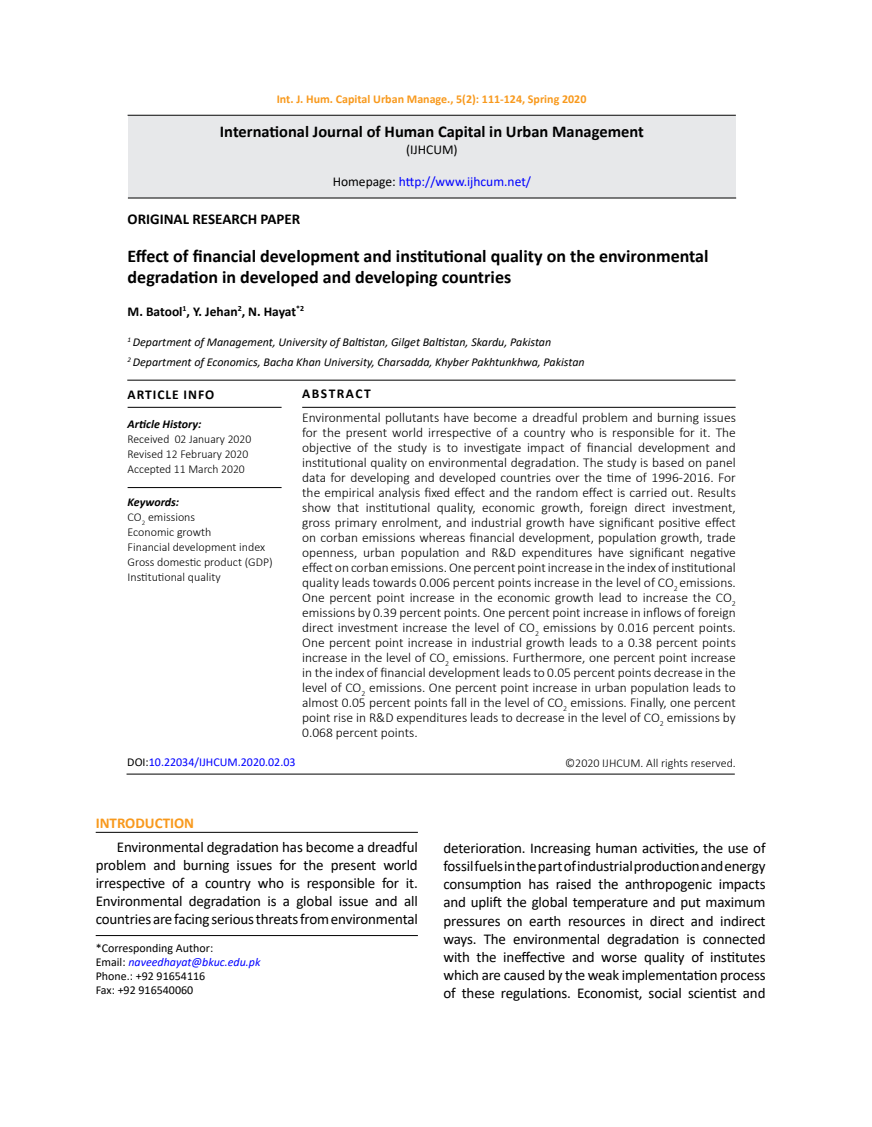
<style>
.page{position:relative;width:872px;height:1127px;background:#fff}
.page>*{position:absolute;margin:0;border:0;box-sizing:border-box;transform-origin:0 0}
.t1{font:700 18px/21.6px "Calibri";color:#000}
.t2{font:700 16.5px "Calibri";color:#000}
.t3{font:15px/18px "Calibri";letter-spacing:-.01em;color:#000;text-align:justify}
.t4{font:700 15px "Calibri";color:#000}
.t5{font:700 15px "Calibri";color:#f8991d}
.t6{font:300 13.5px/15px "Calibri";color:#000;text-align:justify}
.t7{font:13.5px "Calibri";color:#00f}
.t8{font:700 13.5px "Calibri";color:#000}
.t9{font:700 13.5px "Calibri";letter-spacing:.065em;color:#000}
.t10{font:13.5px "Calibri";color:#000}
.t11{font:700 13.5px "Calibri";letter-spacing:.11em;color:#000}
.t12{font:300 12px/15px "Calibri";color:#000}
.t13{font:italic 12px/20px "Calibri";color:#000}
.t14{font:12px/14.2px "Calibri";color:#000}
.t15{font:700 12px "Calibri";color:#f8991d}
.t16{font:12px "Calibri";color:#00f}
.t17{font:italic 700 12px "Calibri";color:#000}
.s1{color:#000}
.s2{font-weight:700;font-style:italic}
.s3{font-style:italic;color:#00f}
</style>
<div class="page">
<hr style="left:96px;top:935px;width:322px;height:1px;background:#000">
<hr style="left:128px;top:115px;width:608px;height:1px;background:#000">
<div style="left:128px;top:116px;width:608px;height:82px;background:#e7e8ea"></div>
<hr style="left:128px;top:407px;width:153px;height:1px;background:#000">
<hr style="left:302px;top:407px;width:433px;height:1px;background:#000">
<hr style="left:128px;top:487px;width:153px;height:1px;background:#000">
<hr style="left:127px;top:380px;width:608px;height:1px;background:#000">
<hr style="left:126px;top:774px;width:609px;height:1px;background:#000">
<hr style="left:96px;top:832px;width:322px;height:1px;background:#000">
<hr style="left:128px;top:198px;width:608px;height:1px;background:#000">
<p class="t15" style="left:277px;top:90px;width:311px">Int. J. Hum. Capital Urban Manage., 5(2): 111-124, Spring 2020</p>
<p class="t2" style="left:220px;top:120px;width:425px">International Journal of Human Capital in Urban Management</p>
<p class="t10" style="left:406px;top:140px;width:53px">(IJHCUM)</p>
<p class="t7" style="left:333px;top:172px;width:200px"><span class="s1">Homepage:</span> http://www.ijhcum.net/</p>
<p class="t4" style="left:128px;top:208px;width:174px">ORIGINAL RESEARCH PAPER</p>
<h1 class="t1" style="left:128px;top:245px;width:582px">Effect of financial development and institutional quality on the environmental degradation in developed and developing countries</h1>
<p class="t8" style="left:128px;top:302px;width:178px">M. Batool<sup>1</sup>, Y. Jehan<sup>2</sup>, N. Hayat<sup>*2</sup></p>
<p class="t13" style="left:128px;top:332px;width:458px"><sup>1</sup> Department of Management, University of Baltistan, Gilget Baltistan, Skardu, Pakistan<br><sup>2</sup> Department of Economics, Bacha Khan University, Charsadda, Khyber Pakhtunkhwa, Pakistan</p>
<p class="t11" style="left:302px;top:384px;width:70px">ABSTRACT</p>
<p class="t9" style="left:128px;top:385px;width:88px">ARTICLE INFO</p>
<p class="t17" style="left:128px;top:416px;width:75px">Article History:</p>
<p class="t12" style="left:128px;top:432px;width:125px">Received 02 January 2020<br>Revised 12 February 2020<br>Accepted 11 March 2020</p>
<p class="t12" style="left:128px;top:494px;width:147px"><span class="s2">Keywords:<br></span>CO<sub>2</sub> emissions<br>Economic growth<br>Financial development index<br>Gross domestic product (GDP)<br>Institutional quality</p>
<p class="t6" style="left:302px;top:410px;width:435px">Environmental pollutants have become a dreadful problem and burning issues for the present world irrespective of a country who is responsible for it. The objective of the study is to investigate impact of financial development and institutional quality on environmental degradation. The study is based on panel data for developing and developed countries over the time of 1996-2016. For the empirical analysis fixed effect and the random effect is carried out. Results show that institutional quality, economic growth, foreign direct investment, gross primary enrolment, and industrial growth have significant positive effect on corban emissions whereas financial development, population growth, trade openness, urban population and R&amp;D expenditures have significant negative effect on corban emissions. One percent point increase in the index of institutional quality leads towards 0.006 percent points increase in the level of CO<sub>2</sub> emissions.<br>One percent point increase in the economic growth lead to increase the CO<sub>2 </sub>emissions by 0.39 percent points. One percent point increase in inflows of foreign direct investment increase the level of CO<sub>2</sub> emissions by 0.016 percent points.<br>One percent point increase in industrial growth leads to a 0.38 percent points increase in the level of CO<sub>2</sub> emissions. Furthermore, one percent point increase in the index of financial development leads to 0.05 percent points decrease in the level of CO<sub>2</sub> emissions. One percent point increase in urban population leads to almost 0.05 percent points fall in the level of CO<sub>2</sub> emissions. Finally, one percent point rise in R&amp;D expenditures leads to decrease in the level of CO<sub>2</sub> emissions by 0.068 percent points.</p>
<p class="t12" style="left:565px;top:756px;width:172px">©2020 IJHCUM. All rights reserved.</p>
<p class="t16" style="left:127px;top:754px;width:170px"><span class="s1">DOI:</span>10.22034/IJHCUM.2020.02.03</p>
<p class="t5" style="left:96px;top:813px;width:100px">INTRODUCTION</p>
<p class="t3" style="left:96px;top:838px;width:324px;text-indent:21px">Environmental degradation has become a dreadful problem and burning issues for the present world irrespective of a country who is responsible for it.<br>Environmental degradation is a global issue and all countries are facing serious threats from environmental</p>
<p class="t3" style="left:443px;top:839px;width:324px">deterioration. Increasing human activities, the use of fossil fuels in the part of industrial production and energy consumption has raised the anthropogenic impacts and uplift the global temperature and put maximum pressures on earth resources in direct and indirect ways. The environmental degradation is connected with the ineffective and worse quality of institutes which are caused by the weak implementation process of these regulations. Economist, social scientist and</p>
<p class="t14" style="left:96px;top:940px;width:166px">*Corresponding Author:<br>Email: <span class="s3">naveedhayat@bkuc.edu.pk<br></span>Phone.: +92 91654116<br>Fax: +92 916540060</p>
</div>
